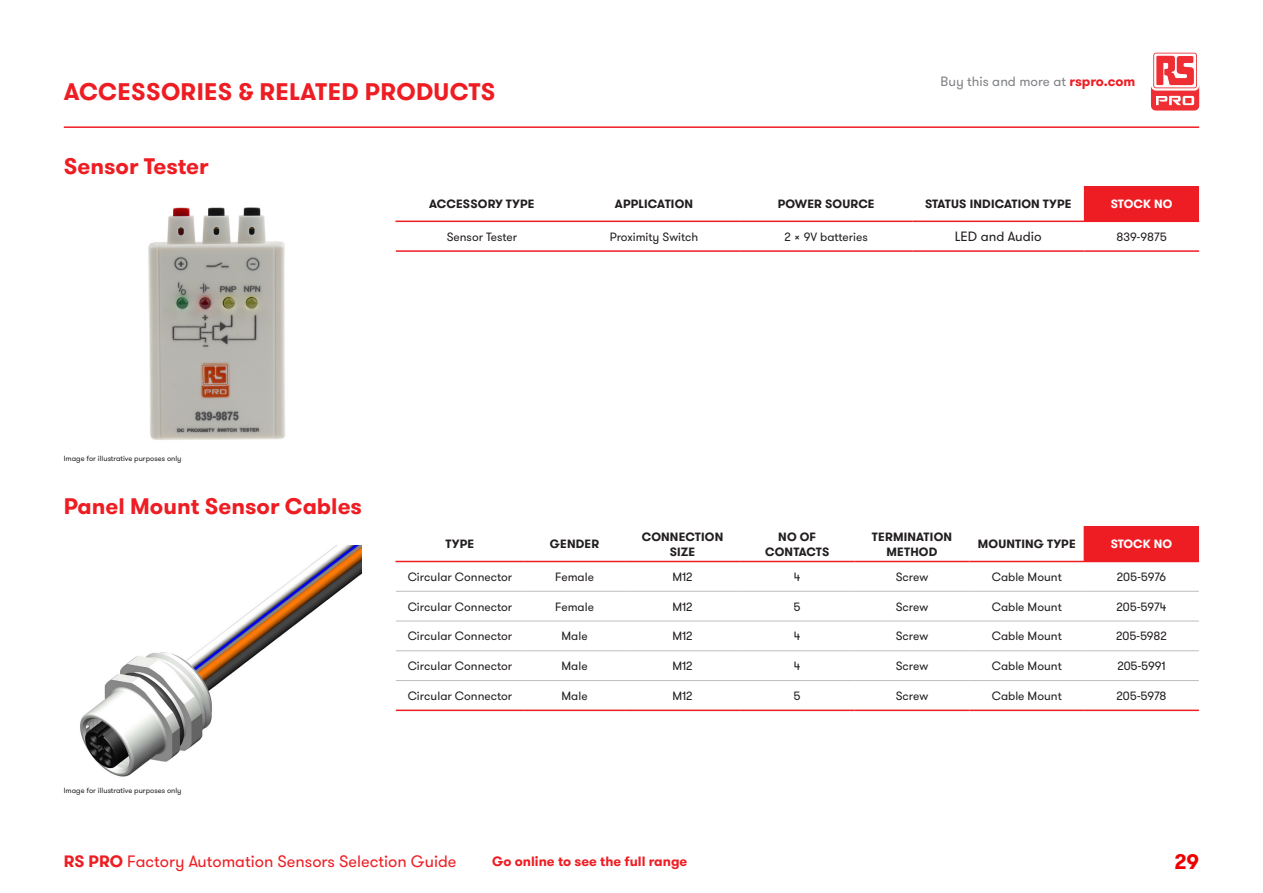
<style>
.page{position:relative;width:1263px;height:893px;background:#fff}
.page>*{position:absolute;margin:0;border:0;box-sizing:border-box;transform-origin:0 0}
.Category_H1{font:700 24px "GT Walsheim";letter-spacing:.015em;color:#ee1d23}
.Category_Header{font:700 22.5px "GT Walsheim";color:#ee1d23}
.t1{font:700 21px "GT Walsheim";color:#ef0000}
.t2{font:16.5px "GT Walsheim";color:#ee1d23}
.t3{font:13.5px "GT Walsheim";color:#808285}
.t4{font:700 13.5px "GT Walsheim";color:#ee1d23}
.Table_Body{font:13.5px "GT Walsheim";color:#231f20}
.Table_Body-2{font:12px "GT Walsheim";color:#231f20}
.Table_Header{font:700 12px/14.4px "GT Walsheim";letter-spacing:.015em;color:#231f20;text-align:center}
.Table_Header-2{font:700 12px "GT Walsheim";letter-spacing:.015em;color:#fff}
.t5{font:7.5px "GT Walsheim";color:#231f20}
.s1{font-weight:700;color:#ee1d23}
.s2{font-weight:700}
</style>
<div class="page">
<hr style="left:64px;top:126px;width:1135px;height:2px;background:#ee1d23">
<svg style="left:1151px;top:51px;width:48px;height:40px"></svg>
<svg style="left:1151px;top:53px;width:48px;height:58px"></svg>
<svg style="left:396px;top:186px;width:688px;height:35px"></svg>
<div style="left:1084px;top:186px;width:115px;height:35px;background:#ee1d23"></div>
<hr style="left:396px;top:250px;width:172px;height:2px;background:#ee1d23">
<hr style="left:568px;top:250px;width:172px;height:2px;background:#ee1d23">
<hr style="left:740px;top:250px;width:172px;height:2px;background:#ee1d23">
<hr style="left:912px;top:250px;width:172px;height:2px;background:#ee1d23">
<hr style="left:1084px;top:250px;width:115px;height:2px;background:#ee1d23">
<hr style="left:1084px;top:221px;width:115px;height:1px;background:#ee1d23">
<hr style="left:395px;top:221px;width:173px;height:1px;background:#ee1d23">
<hr style="left:568px;top:221px;width:172px;height:1px;background:#ee1d23">
<hr style="left:740px;top:221px;width:172px;height:1px;background:#ee1d23">
<hr style="left:912px;top:221px;width:172px;height:1px;background:#ee1d23">
<svg style="left:396px;top:526px;width:803px;height:184px"></svg>
<div style="left:1084px;top:526px;width:115px;height:35px;background:#ee1d23"></div>
<hr style="left:396px;top:591px;width:128px;height:1px;background:#bcbdc0">
<hr style="left:524px;top:591px;width:101px;height:1px;background:#bcbdc0">
<hr style="left:625px;top:591px;width:115px;height:1px;background:#bcbdc0">
<hr style="left:740px;top:591px;width:115px;height:1px;background:#bcbdc0">
<hr style="left:855px;top:591px;width:114px;height:1px;background:#bcbdc0">
<hr style="left:969px;top:591px;width:115px;height:1px;background:#bcbdc0">
<hr style="left:1084px;top:591px;width:115px;height:1px;background:#bcbdc0">
<hr style="left:396px;top:621px;width:128px;height:1px;background:#bcbdc0">
<hr style="left:524px;top:621px;width:101px;height:1px;background:#bcbdc0">
<hr style="left:625px;top:621px;width:115px;height:1px;background:#bcbdc0">
<hr style="left:740px;top:621px;width:115px;height:1px;background:#bcbdc0">
<hr style="left:855px;top:621px;width:114px;height:1px;background:#bcbdc0">
<hr style="left:969px;top:621px;width:115px;height:1px;background:#bcbdc0">
<hr style="left:1084px;top:621px;width:115px;height:1px;background:#bcbdc0">
<hr style="left:396px;top:650px;width:128px;height:1px;background:#bcbdc0">
<hr style="left:524px;top:650px;width:101px;height:1px;background:#bcbdc0">
<hr style="left:625px;top:650px;width:115px;height:1px;background:#bcbdc0">
<hr style="left:740px;top:650px;width:115px;height:1px;background:#bcbdc0">
<hr style="left:855px;top:650px;width:114px;height:1px;background:#bcbdc0">
<hr style="left:969px;top:650px;width:115px;height:1px;background:#bcbdc0">
<hr style="left:1084px;top:650px;width:115px;height:1px;background:#bcbdc0">
<hr style="left:396px;top:680px;width:128px;height:1px;background:#bcbdc0">
<hr style="left:524px;top:680px;width:101px;height:1px;background:#bcbdc0">
<hr style="left:625px;top:680px;width:115px;height:1px;background:#bcbdc0">
<hr style="left:740px;top:680px;width:115px;height:1px;background:#bcbdc0">
<hr style="left:855px;top:680px;width:114px;height:1px;background:#bcbdc0">
<hr style="left:969px;top:680px;width:115px;height:1px;background:#bcbdc0">
<hr style="left:1084px;top:680px;width:115px;height:1px;background:#bcbdc0">
<hr style="left:1084px;top:561px;width:115px;height:1px;background:#ee1d23">
<hr style="left:395px;top:561px;width:129px;height:1px;background:#ee1d23">
<hr style="left:524px;top:561px;width:101px;height:1px;background:#ee1d23">
<hr style="left:625px;top:561px;width:115px;height:1px;background:#ee1d23">
<hr style="left:740px;top:561px;width:115px;height:1px;background:#ee1d23">
<hr style="left:855px;top:561px;width:114px;height:1px;background:#ee1d23">
<hr style="left:969px;top:561px;width:115px;height:1px;background:#ee1d23">
<hr style="left:396px;top:710px;width:128px;height:1px;background:#ee1d23">
<hr style="left:524px;top:710px;width:101px;height:1px;background:#ee1d23">
<hr style="left:625px;top:710px;width:115px;height:1px;background:#ee1d23">
<hr style="left:740px;top:710px;width:115px;height:1px;background:#ee1d23">
<hr style="left:855px;top:710px;width:114px;height:1px;background:#ee1d23">
<hr style="left:969px;top:710px;width:115px;height:1px;background:#ee1d23">
<hr style="left:1084px;top:710px;width:115px;height:1px;background:#ee1d23">
<img style="left:80px;top:545px;width:282px;height:232px">
<img style="left:148px;top:207px;width:137px;height:233px">
<p class="Category_H1" style="left:64px;top:76px;width:433px">ACCESSORIES &amp; RELATED PRODUCTS</p>
<p class="Category_Header" style="left:64px;top:152px;width:146px">Sensor Tester</p>
<p class="t3" style="left:940px;top:72px;width:196px">Buy this and more at <span class="s1">rspro.com</span></p>
<p class="Table_Header" style="left:429px;top:197px;width:107px">ACCESSORY TYPE</p>
<p class="Table_Header" style="left:615px;top:197px;width:80px">APPLICATION</p>
<p class="Table_Header" style="left:778px;top:197px;width:98px">POWER SOURCE</p>
<p class="Table_Header" style="left:925px;top:197px;width:148px">STATUS INDICATION TYPE</p>
<p class="Table_Header-2" style="left:1111px;top:196px;width:63px">STOCK NO</p>
<p class="Table_Body-2" style="left:447px;top:229px;width:72px">Sensor Tester</p>
<p class="Table_Body-2" style="left:610px;top:229px;width:90px">Proximity Switch</p>
<p class="Table_Body-2" style="left:784px;top:229px;width:85px">2 x 9V batteries</p>
<p class="Table_Body" style="left:955px;top:228px;width:88px">LED and Audio</p>
<p class="Table_Body-2" style="left:1116px;top:229px;width:52px">839-9875</p>
<p class="t5" style="left:64px;top:453px;width:119px">Image for illustrative purposes only</p>
<p class="Category_Header" style="left:64px;top:492px;width:300px">Panel Mount Sensor Cables</p>
<p class="t5" style="left:64px;top:786px;width:119px">Image for illustrative purposes only</p>
<p class="Table_Header" style="left:446px;top:537px;width:30px">TYPE</p>
<p class="Table_Header" style="left:550px;top:537px;width:51px">GENDER</p>
<p class="Table_Header" style="left:642px;top:530px;width:83px">CONNECTION<br>SIZE</p>
<p class="Table_Header" style="left:765px;top:530px;width:66px">NO OF<br>CONTACTS</p>
<p class="Table_Header" style="left:872px;top:530px;width:82px">TERMINATION<br>METHOD</p>
<p class="Table_Header" style="left:978px;top:537px;width:99px">MOUNTING TYPE</p>
<p class="Table_Header-2" style="left:1111px;top:536px;width:63px">STOCK NO</p>
<p class="Table_Body-2" style="left:408px;top:569px;width:106px">Circular Connector</p>
<p class="Table_Body-2" style="left:555px;top:569px;width:40px">Female</p>
<p class="Table_Body-2" style="left:672px;top:569px;width:22px">M12</p>
<p class="Table_Body-2" style="left:794px;top:569px;width:8px">4</p>
<p class="Table_Body-2" style="left:896px;top:569px;width:34px">Screw</p>
<p class="Table_Body-2" style="left:992px;top:569px;width:72px">Cable Mount</p>
<p class="Table_Body-2" style="left:1117px;top:569px;width:51px">205-5976</p>
<p class="Table_Body-2" style="left:408px;top:599px;width:106px">Circular Connector</p>
<p class="Table_Body-2" style="left:555px;top:599px;width:40px">Female</p>
<p class="Table_Body-2" style="left:672px;top:599px;width:22px">M12</p>
<p class="Table_Body-2" style="left:794px;top:599px;width:9px">5</p>
<p class="Table_Body-2" style="left:896px;top:599px;width:34px">Screw</p>
<p class="Table_Body-2" style="left:992px;top:599px;width:72px">Cable Mount</p>
<p class="Table_Body-2" style="left:1116px;top:599px;width:51px">205-5974</p>
<p class="Table_Body-2" style="left:408px;top:629px;width:106px">Circular Connector</p>
<p class="Table_Body-2" style="left:561px;top:629px;width:28px">Male</p>
<p class="Table_Body-2" style="left:672px;top:629px;width:22px">M12</p>
<p class="Table_Body-2" style="left:794px;top:629px;width:8px">4</p>
<p class="Table_Body-2" style="left:896px;top:629px;width:34px">Screw</p>
<p class="Table_Body-2" style="left:992px;top:629px;width:72px">Cable Mount</p>
<p class="Table_Body-2" style="left:1116px;top:629px;width:52px">205-5982</p>
<p class="Table_Body-2" style="left:408px;top:658px;width:106px">Circular Connector</p>
<p class="Table_Body-2" style="left:561px;top:658px;width:28px">Male</p>
<p class="Table_Body-2" style="left:672px;top:658px;width:22px">M12</p>
<p class="Table_Body-2" style="left:794px;top:658px;width:8px">4</p>
<p class="Table_Body-2" style="left:896px;top:658px;width:34px">Screw</p>
<p class="Table_Body-2" style="left:992px;top:658px;width:72px">Cable Mount</p>
<p class="Table_Body-2" style="left:1117px;top:658px;width:50px">205-5991</p>
<p class="Table_Body-2" style="left:408px;top:688px;width:106px">Circular Connector</p>
<p class="Table_Body-2" style="left:561px;top:688px;width:28px">Male</p>
<p class="Table_Body-2" style="left:672px;top:688px;width:22px">M12</p>
<p class="Table_Body-2" style="left:794px;top:688px;width:9px">5</p>
<p class="Table_Body-2" style="left:896px;top:688px;width:34px">Screw</p>
<p class="Table_Body-2" style="left:992px;top:688px;width:72px">Cable Mount</p>
<p class="Table_Body-2" style="left:1116px;top:688px;width:51px">205-5978</p>
<h3 class="t2" style="left:64px;top:851px;width:394px"><span class="s2">RS PRO</span> Factory Automation Sensors Selection Guide</h3>
<p class="t4" style="left:492px;top:853px;width:197px">Go online to see the full range</p>
<h3 class="t1" style="left:1174px;top:848px;width:26px">29</h3>
</div>
